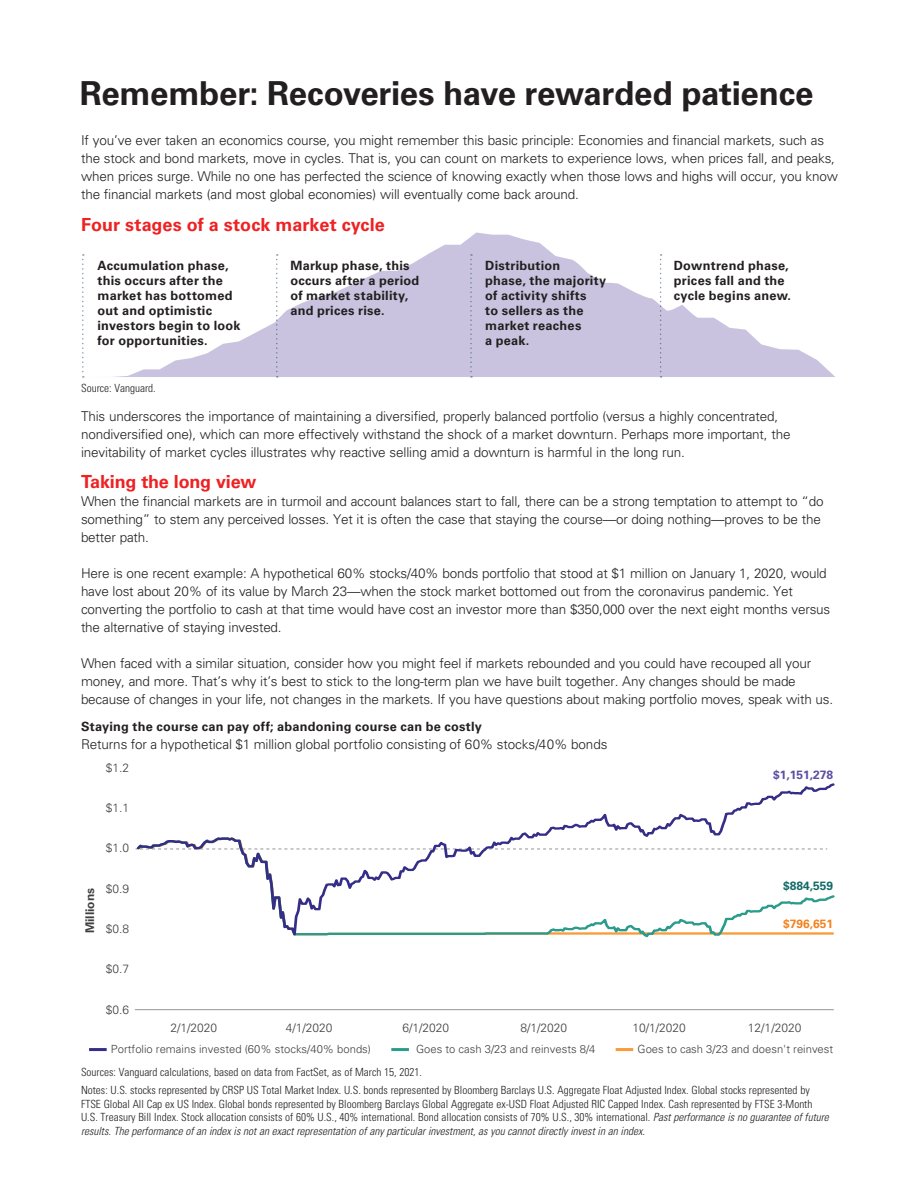
<style>
.page{position:relative;width:918px;height:1188px;background:#fff}
.page>*{position:absolute;margin:0;border:0;box-sizing:border-box;transform-origin:0 0}
.FC_Title{font:700 33px "Univers LT Std";letter-spacing:-.01em;color:#231f20}
.Body{font:700 18px "Univers LT Std";color:#ee2123}
.implications_head{font:700 18px "Univers LT Std";letter-spacing:-.015em;color:#ee2123}
.implications_head-2{font:300 13.5px/18px "Univers LT Std";letter-spacing:-.015em;color:#231f20}
.Body-2{font:300 13.5px "Univers LT Std";letter-spacing:-.01em;color:#231f20}
.Body-3{font:700 12.75px/15px "Univers LT Std";letter-spacing:.02em;color:#231f20}
.t1{font:300 12px "Univers LT Std";color:#414040}
.t2{font:700 12px "Univers LT Std";color:#5a4fa1}
.t3{font:700 12px "Univers LT Std";color:#414040}
.t4{font:700 12px "Univers LT Std";color:#136c69}
.t5{font:700 12px "Univers LT Std";color:#f58220}
.Copy{font:300 condensed 11.25px/13.5px "Univers LT Std";color:#231f20}
.t6{font:300 11.25px "Univers LT Std";color:#414040}
.s1{font-style:italic}
</style>
<div class="page">
<svg style="left:114px;top:233px;width:721px;height:144px;fill:#cac3df"></svg>
<svg style="left:82px;top:254px;width:2px;height:124px"></svg>
<svg style="left:276px;top:254px;width:2px;height:124px"></svg>
<svg style="left:470px;top:254px;width:2px;height:124px"></svg>
<svg style="left:660px;top:254px;width:2px;height:124px"></svg>
<hr style="left:135px;top:1009px;width:699px;height:1px;background:#939598">
<hr style="left:89px;top:1048px;width:18px;height:3px;background:#352e88">
<hr style="left:391px;top:1048px;width:18px;height:3px;background:#2b9c8c">
<hr style="left:616px;top:1048px;width:17px;height:3px;background:#f89b38">
<svg style="left:136px;top:783px;width:699px;height:155px"></svg>
<p class="FC_Title" style="left:80px;top:74px;width:735px">Remember: Recoveries have rewarded patience</p>
<p class="implications_head-2" style="left:81px;top:131px;width:759px">If you’ve ever taken an economics course, you might remember this basic principle: Economies and financial markets, such as the stock and bond markets, move in cycles. That is, you can count on markets to experience lows, when prices fall, and peaks, when prices surge. While no one has perfected the science of knowing exactly when those lows and highs will occur, you know the financial markets (and most global economies) will eventually come back around.</p>
<p class="Body" style="left:81px;top:214px;width:305px">Four stages of a stock market cycle</p>
<p class="Body-3" style="left:98px;top:258px;width:145px">Accumulation phase, this occurs after the market has bottomed out and optimistic investors begin to look for opportunities.</p>
<p class="Body-3" style="left:290px;top:258px;width:130px">Markup phase, this occurs after a period of market stability, and prices rise.</p>
<p class="Body-3" style="left:485px;top:258px;width:122px">Distribution<br>phase, the majority of activity shifts<br>to sellers as the market reaches<br>a peak.</p>
<p class="Body-3" style="left:674px;top:258px;width:119px">Downtrend phase, prices fall and the cycle begins anew.</p>
<p class="Copy" style="left:81px;top:381px;width:76px">Source: Vanguard.</p>
<p class="implications_head-2" style="left:81px;top:407px;width:711px">This underscores the importance of maintaining a diversified, properly balanced portfolio (versus a highly concentrated, nondiversified one), which can more effectively withstand the shock of a market downturn. Perhaps more important, the inevitability of market cycles illustrates why reactive selling amid a downturn is harmful in the long run.</p>
<p class="implications_head" style="left:81px;top:471px;width:177px">Taking the long view</p>
<p class="implications_head-2" style="left:81px;top:492px;width:744px">When the financial markets are in turmoil and account balances start to fall, there can be a strong temptation to attempt to “do something” to stem any perceived losses. Yet it is often the case that staying the course—or doing nothing—proves to be the better path.</p>
<p class="implications_head-2" style="left:81px;top:564px;width:751px">Here is one recent example: A hypothetical 60% stocks/40% bonds portfolio that stood at $1 million on January 1, 2020, would have lost about 20% of its value by March 23—when the stock market bottomed out from the coronavirus pandemic. Yet converting the portfolio to cash at that time would have cost an investor more than $350,000 over the next eight months versus the alternative of staying invested.</p>
<p class="implications_head-2" style="left:81px;top:654px;width:754px">When faced with a similar situation, consider how you might feel if markets rebounded and you could have recouped all your money, and more. That’s why it’s best to stick to the long-term plan we have built together. Any changes should be made because of changes in your life, not changes in the markets. If you have questions about making portfolio moves, speak with us.</p>
<p class="Body-3" style="left:81px;top:719px;width:403px">Staying the course can pay off; abandoning course can be costly</p>
<p class="Body-2" style="left:81px;top:736px;width:528px">Returns for a hypothetical $1 million global portfolio consisting of 60% stocks/40% bonds</p>
<p class="t1" style="left:106px;top:760px;width:25px">$1.2</p>
<p class="t1" style="left:106px;top:800px;width:25px">$1.1</p>
<p class="t3" style="left:83px;top:933px;width:47px;rotate:-90deg">Millions</p>
<p class="t1" style="left:106px;top:841px;width:25px">$1.0</p>
<p class="t1" style="left:106px;top:881px;width:25px">$0.9</p>
<p class="t1" style="left:106px;top:922px;width:25px">$0.8</p>
<p class="t1" style="left:106px;top:962px;width:25px">$0.7</p>
<p class="t1" style="left:106px;top:1002px;width:25px">$0.6</p>
<p class="t2" style="left:773px;top:768px;width:62px">$1,151,278</p>
<p class="t4" style="left:783px;top:879px;width:52px">$884,559</p>
<p class="t5" style="left:783px;top:916px;width:52px">$796,651</p>
<p class="t1" style="left:171px;top:1020px;width:48px">2/1/2020</p>
<p class="t1" style="left:286px;top:1020px;width:48px">4/1/2020</p>
<p class="t1" style="left:402px;top:1020px;width:48px">6/1/2020</p>
<p class="t1" style="left:520px;top:1020px;width:48px">8/1/2020</p>
<p class="t1" style="left:632px;top:1020px;width:55px">10/1/2020</p>
<p class="t1" style="left:748px;top:1020px;width:55px">12/1/2020</p>
<p class="t6" style="left:111px;top:1042px;width:262px">Portfolio remains invested (60% stocks/40% bonds)</p>
<p class="t6" style="left:416px;top:1042px;width:181px">Goes to cash 3/23 and reinvests 8/4</p>
<p class="t6" style="left:638px;top:1042px;width:197px">Goes to cash 3/23 and doesn't reinvest</p>
<p class="Copy" style="left:81px;top:1065px;width:342px">Sources: Vanguard calculations, based on data from FactSet, as of March 15, 2021.</p>
<p class="Copy" style="left:81px;top:1083px;width:749px">Notes: U.S. stocks represented by CRSP US Total Market Index. U.S. bonds represented by Bloomberg Barclays U.S. Aggregate Float Adjusted Index. Global stocks represented by FTSE Global All Cap ex US Index. Global bonds represented by Bloomberg Barclays Global Aggregate ex-USD Float Adjusted RIC Capped Index. Cash represented by FTSE 3-Month U.S. Treasury Bill Index. Stock allocation consists of 60% U.S., 40% international. Bond allocation consists of 70% U.S., 30% international. <span class="s1">Past performance is no guarantee of future results. The performance of an index is not an exact representation of any particular investment, as you cannot directly invest in an index.</span></p>
</div>
